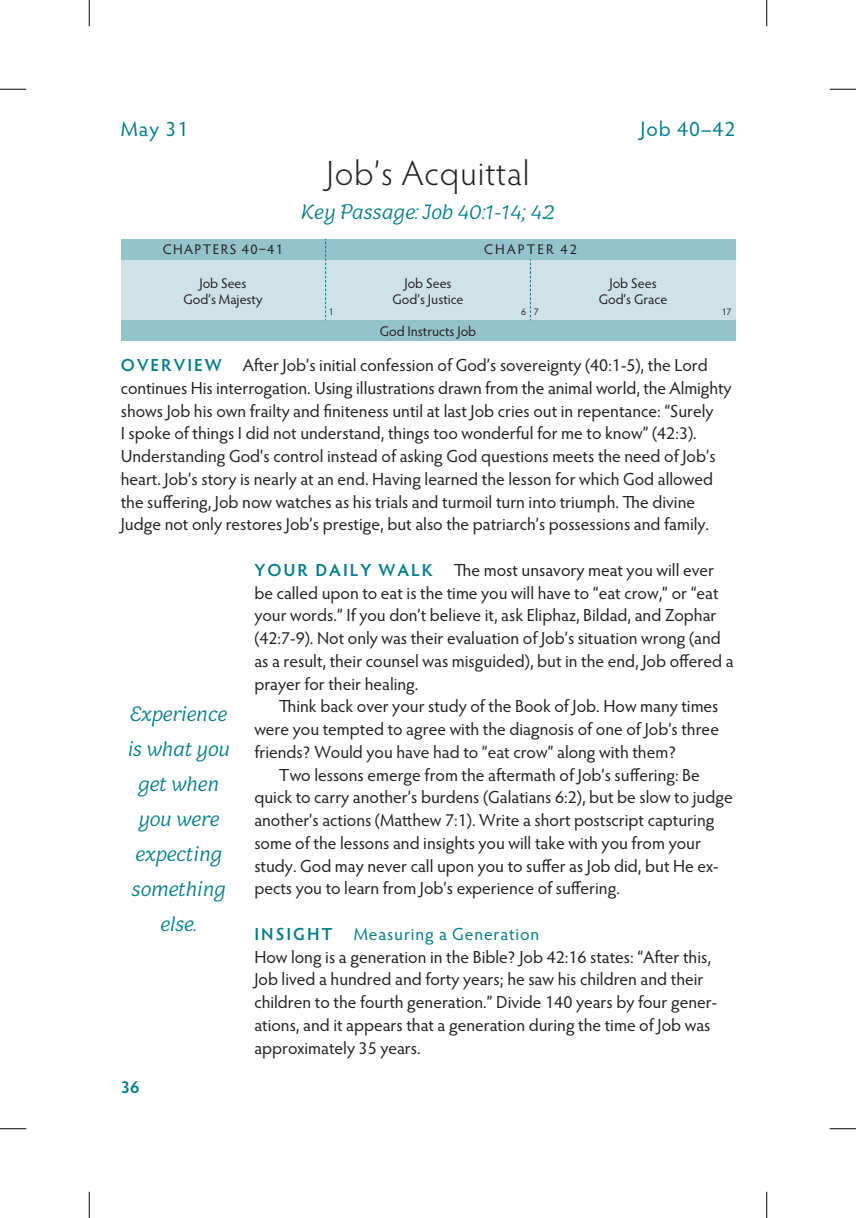
<style>
.page{position:relative;width:856px;height:1218px;background:#fff}
.page>*{position:absolute;margin:0;border:0;box-sizing:border-box;transform-origin:0 0}
.t1{font:300 35px "Hypatia Sans Pro";letter-spacing:.025em;color:#231f20}
.t2{font:italic 300 26.25px/35px "Holden";color:#007c8a;text-align:center}
.t3{font:21px "Hypatia Sans Pro";letter-spacing:.05em;color:#007c8a}
.t4{font:17.5px/22.8px "Hypatia Sans Pro";color:#231f20}
.t5{font:600 17.5px "Hypatia Sans Pro";color:#007c8a}
.t6{font:14px/15.8px "Hypatia Sans Pro";color:#231f20;text-align:center}
.t7{font:14px "Hypatia Sans Pro";letter-spacing:.1em;color:#231f20}
.t8{font:14px "Hypatia Sans Pro";letter-spacing:.145em;color:#231f20}
.t9{font:9.62px "Hypatia Sans Pro";color:#231f20}
.s1{font-weight:600;color:#007c8a}
.s2{color:#007c8a}
</style>
<div class="page">
<div style="left:121px;top:242px;width:614px;height:95px;background:#cee2e7"></div>
<div style="left:121px;top:320px;width:614px;height:21px;background:#94c3cc"></div>
<div style="left:121px;top:239px;width:614px;height:21px;background:#94c3cc"></div>
<svg style="left:325px;top:239px;width:1px;height:81px"></svg>
<svg style="left:530px;top:260px;width:1px;height:60px"></svg>
<svg style="left:0;top:89px;width:26px;height:1px"></svg>
<svg style="left:830px;top:89px;width:26px;height:1px"></svg>
<svg style="left:0;top:1128px;width:26px;height:1px"></svg>
<svg style="left:830px;top:1128px;width:26px;height:1px"></svg>
<svg style="left:89px;top:0;width:1px;height:26px"></svg>
<svg style="left:89px;top:1192px;width:1px;height:26px"></svg>
<svg style="left:766px;top:0;width:1px;height:26px"></svg>
<svg style="left:766px;top:1192px;width:1px;height:26px"></svg>
<p class="t3" style="left:121px;top:115px;width:69px">May 31</p>
<p class="t3" style="left:640px;top:115px;width:96px">Job 40–42</p>
<h1 class="t1" style="left:326px;top:151px;width:205px">Job’s Acquittal</h1>
<h2 class="t2" style="left:301px;top:195px;width:256px">Key Passage: Job 40:1-14; 42</h2>
<p class="t7" style="left:163px;top:240px;width:122px">CHAPTERS 40–41</p>
<p class="t8" style="left:484px;top:240px;width:94px">CHAPTER 42</p>
<p class="t6" style="left:183px;top:275px;width:80px">Job Sees<br>God’s Majesty</p>
<p class="t6" style="left:392px;top:275px;width:73px">Job Sees<br>God’s Justice</p>
<p class="t6" style="left:599px;top:275px;width:70px">Job Sees<br>God’s Grace</p>
<p class="t6" style="left:380px;top:323px;width:98px">God Instructs Job</p>
<p class="t9" style="left:329px;top:305px;width:6px">1</p>
<p class="t9" style="left:521px;top:305px;width:19px">6 7</p>
<p class="t9" style="left:721px;top:305px;width:11px">17</p>
<p class="t4" style="left:121px;top:353px;width:612px"><span class="s1">OVERVIEW</span> After Job’s initial confession of God’s sovereignty (40:1-5), the Lord continues His interrogation. Using illustrations drawn from the animal world, the Almighty shows Job his own frailty and finiteness until at last Job cries out in repentance: “Surely<br>I spoke of things I did not understand, things too wonderful for me to know” (42:3).<br>Understanding God’s control instead of asking God questions meets the need of Job’s heart. Job’s story is nearly at an end. Having learned the lesson for which God allowed the suffering, Job now watches as his trials and turmoil turn into triumph. The divine Judge not only restores Job’s prestige, but also the patriarch’s possessions and family.</p>
<p class="t4" style="left:254px;top:558px;width:481px"><span class="s1">YOUR DAILY WALK</span> The most unsavory meat you will ever be called upon to eat is the time you will have to “eat crow,” or “eat your words.” If you don’t believe it, ask Eliphaz, Bildad, and Zophar (42:7-9). Not only was their evaluation of Job’s situation wrong (and as a result, their counsel was misguided), but in the end, Job offered a prayer for their healing.</p>
<p class="t4" style="left:254px;top:694px;width:466px;text-align:justify;text-indent:25px">Think back over your study of the Book of Job. How many times were you tempted to agree with the diagnosis of one of Job’s three friends? Would you have had to “eat crow” along with them?</p>
<p class="t4" style="left:254px;top:763px;width:480px;text-indent:25px">Two lessons emerge from the aftermath of Job’s suffering: Be quick to carry another’s burdens (Galatians 6:2), but be slow to judge another’s actions (Matthew 7:1). Write a short postscript capturing some of the lessons and insights you will take with you from your study. God may never call upon you to suffer as Job did, but He ex&shy;pects you to learn from Job’s experience of suffering.</p>
<p class="t4" style="left:254px;top:922px;width:464px"><span class="s1">INSIGHT</span> <span class="s2">Measuring a Generation<br></span>How long is a generation in the Bible? Job 42:16 states: “After this, Job lived a hundred and forty years; he saw his children and their children to the fourth generation.” Divide 140 years by four gener&shy;ations, and it appears that a generation during the time of Job was approximately 35 years.</p>
<h2 class="t2" style="left:128px;top:698px;width:104px">Experience is what you get when you were expecting something else.</h2>
<p class="t5" style="left:121px;top:1074px;width:20px">36</p>
</div>
